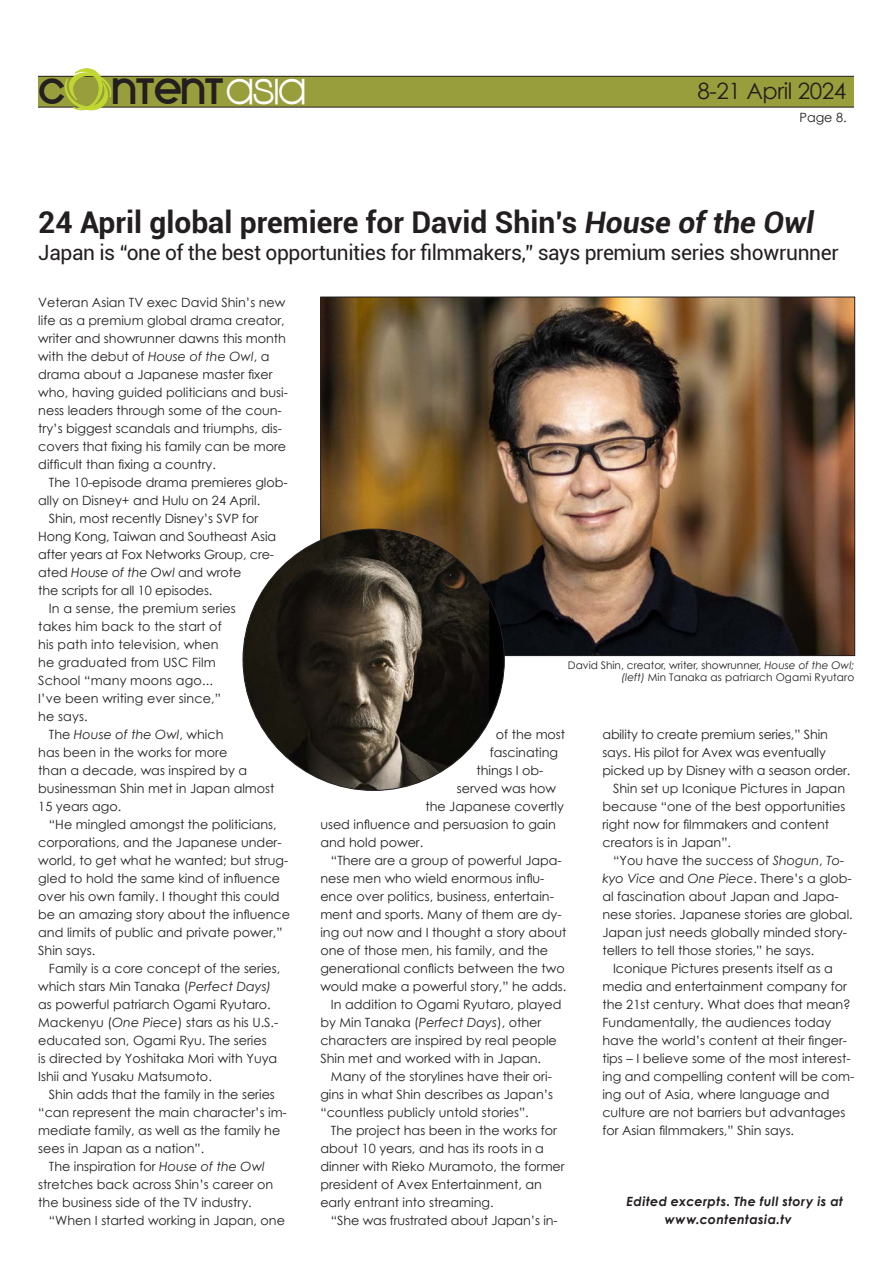
<style>
.page{position:relative;width:893px;height:1263px;background:#fff}
.page>*{position:absolute;margin:0;border:0;box-sizing:border-box;transform-origin:0 0}
.t1{font:41.1px "Kravitz Extra Thermal";letter-spacing:-.02em;color:#231f20}
.t2{font:700 30px "Roboto";color:#231f20}
.t3{font:22.5px "Century Gothic";letter-spacing:-.02em;color:#231f20}
.t4{font:21px "Roboto";letter-spacing:-.02em;color:#231f20}
.t5{font:12.75px/18px "Century Gothic";color:#231f20}
.t6{font:italic 700 12.75px/18px "Century Gothic";letter-spacing:.03em;color:#231f20}
.t7{font:italic 12.75px "Century Gothic";letter-spacing:-.005em;color:#231f20}
.t8{font:10.5px/12px "Century Gothic";color:#231f20;text-align:right}
.s1{font-family:"Kravitz Thermal";font-size:44.25px;color:#fff}
.s2{font-style:italic}
.s3{font-style:normal}
</style>
<div class="page">
<div style="left:32px;top:76px;width:831px;height:31px;background:#989e3c"></div>
<div style="left:31px;top:76px;width:832px;height:31px;border:1px solid #231f20"></div>
<div style="left:854px;top:70px;width:14px;height:41px;background:#fff"></div>
<div style="left:24px;top:70px;width:14px;height:41px;background:#fff"></div>
<svg style="left:62px;top:68px;width:50px;height:43px"></svg>
<img style="left:322px;top:299px;width:531px;height:355px">
<img style="left:243px;top:529px;width:261px;height:261px;border-radius:131px">
<h1 class="t1" style="left:38px;top:65px;width:268px">C NTENT<span class="s1">ASIA</span></h1>
<h3 class="t3" style="left:698px;top:77px;width:150px">8-21 April 2024</h3>
<p class="t5" style="left:799px;top:108px;width:49px">Page 8.</p>
<h2 class="t2" style="left:38px;top:201px;width:777px">24 April global premiere for David Shin’s <span class="s2">House of the Owl</span></h2>
<h3 class="t4" style="left:38px;top:238px;width:802px">Japan is “one of the best opportunities for filmmakers,” says premium series showrunner</h3>
<p class="t5" style="left:38px;top:293px;width:251px">Veteran Asian TV exec David Shin’s new life as a premium global drama creator, writer and showrunner dawns this month with the debut of <span class="s2">House of the Owl</span>, a drama about a Japanese master fixer who, having guided politicians and busi&shy;ness leaders through some of the coun&shy;try’s biggest scandals and triumphs, dis&shy;covers that fixing his family can be more difficult than fixing a country.</p>
<p class="t5" style="left:49px;top:473px;width:240px">The 10-episode drama premieres glob-</p>
<p class="t5" style="left:38px;top:491px;width:223px">ally on Disney+ and Hulu on 24 April.</p>
<p class="t5" style="left:49px;top:509px;width:211px">Shin, most recently Disney’s SVP for</p>
<p class="t5" style="left:38px;top:527px;width:239px">Hong Kong, Taiwan and Southeast Asia</p>
<p class="t5" style="left:38px;top:545px;width:237px">after years at Fox Networks Group, cre-</p>
<p class="t7" style="left:38px;top:564px;width:205px"><span class="s3">ated</span> House of the Owl <span class="s3">and wrote</span></p>
<p class="t5" style="left:38px;top:581px;width:176px">the scripts for all 10 episodes.</p>
<p class="t5" style="left:49px;top:599px;width:188px">In a sense, the premium series</p>
<p class="t5" style="left:38px;top:617px;width:185px">takes him back to the start of</p>
<p class="t5" style="left:38px;top:635px;width:182px">his path into television, when</p>
<p class="t5" style="left:38px;top:653px;width:179px">he graduated from USC Film</p>
<p class="t5" style="left:38px;top:671px;width:176px">School “many moons ago...</p>
<p class="t5" style="left:38px;top:689px;width:184px">I’ve been writing ever since,”</p>
<p class="t5" style="left:38px;top:707px;width:51px">he says.</p>
<p class="t7" style="left:49px;top:726px;width:176px"><span class="s3">The</span> House of the Owl<span class="s3">, which</span></p>
<p class="t5" style="left:38px;top:743px;width:191px">has been in the works for more</p>
<p class="t5" style="left:38px;top:761px;width:210px">than a decade, was inspired by a</p>
<p class="t5" style="left:38px;top:779px;width:238px">businessman Shin met in Japan almost</p>
<p class="t5" style="left:38px;top:797px;width:84px">15 years ago.</p>
<p class="t5" style="left:49px;top:815px;width:229px">“He mingled amongst the politicians,</p>
<p class="t5" style="left:38px;top:833px;width:245px">corporations, and the Japanese under-</p>
<p class="t5" style="left:38px;top:851px;width:252px">world, to get what he wanted; but strug-</p>
<p class="t5" style="left:38px;top:869px;width:243px">gled to hold the same kind of influence</p>
<p class="t5" style="left:38px;top:887px;width:243px">over his own family. I thought this could</p>
<p class="t5" style="left:38px;top:905px;width:253px">be an amazing story about the influence</p>
<p class="t5" style="left:38px;top:923px;width:246px">and limits of public and private power,”</p>
<p class="t5" style="left:38px;top:941px;width:58px">Shin says.</p>
<p class="t5" style="left:49px;top:959px;width:233px">Family is a core concept of the series,</p>
<p class="t5" style="left:38px;top:977px;width:235px">which stars Min Tanaka (<span class="s2">Perfect Days)</span></p>
<p class="t5" style="left:38px;top:995px;width:234px">as powerful patriarch Ogami Ryutaro.</p>
<p class="t5" style="left:38px;top:1013px;width:242px">Mackenyu (<span class="s2">One Piece</span>) stars as his U.S.-</p>
<p class="t5" style="left:38px;top:1031px;width:230px">educated son, Ogami Ryu. The series</p>
<p class="t5" style="left:38px;top:1049px;width:241px">is directed by Yoshitaka Mori with Yuya</p>
<p class="t5" style="left:38px;top:1067px;width:175px">Ishii and Yusaku Matsumoto.</p>
<p class="t5" style="left:49px;top:1085px;width:227px">Shin adds that the family in the series</p>
<p class="t5" style="left:38px;top:1103px;width:250px">“can represent the main character’s im-</p>
<p class="t5" style="left:38px;top:1121px;width:244px">mediate family, as well as the family he</p>
<p class="t5" style="left:38px;top:1139px;width:168px">sees in Japan as a nation”.</p>
<p class="t5" style="left:49px;top:1157px;width:217px">The inspiration for <span class="s2">House of the Owl</span></p>
<p class="t5" style="left:38px;top:1175px;width:236px">stretches back across Shin’s career on</p>
<p class="t5" style="left:38px;top:1193px;width:215px">the business side of the TV industry.</p>
<p class="t5" style="left:49px;top:1211px;width:238px">“When I started working in Japan, one</p>
<p class="t8" style="left:568px;top:659px;width:288px">David Shin, creator, writer, showrunner, <span class="s2">House of the Owl; (left)</span> Min Tanaka as patriarch Ogami Ryutaro</p>
<p class="t5" style="left:496px;top:725px;width:71px">of the most</p>
<p class="t5" style="left:490px;top:743px;width:70px">fascinating</p>
<p class="t5" style="left:476px;top:761px;width:69px">things I ob-</p>
<p class="t5" style="left:457px;top:779px;width:101px">served was how</p>
<p class="t5" style="left:425px;top:797px;width:140px">the Japanese covertly</p>
<p class="t5" style="left:320px;top:815px;width:237px">used influence and persuasion to gain</p>
<p class="t5" style="left:320px;top:833px;width:104px">and hold power.</p>
<p class="t5" style="left:331px;top:851px;width:232px">“There are a group of powerful Japa-</p>
<p class="t5" style="left:320px;top:869px;width:226px">nese men who wield enormous influ-</p>
<p class="t5" style="left:320px;top:887px;width:235px">ence over politics, business, entertain-</p>
<p class="t5" style="left:320px;top:905px;width:243px">ment and sports. Many of them are dy-</p>
<p class="t5" style="left:320px;top:923px;width:248px">ing out now and I thought a story about</p>
<p class="t5" style="left:320px;top:941px;width:229px">one of those men, his family, and the</p>
<p class="t5" style="left:320px;top:959px;width:246px">generational conflicts between the two</p>
<p class="t5" style="left:320px;top:977px;width:248px">would make a powerful story,” he adds.</p>
<p class="t5" style="left:331px;top:995px;width:232px">In addition to Ogami Ryutaro, played</p>
<p class="t5" style="left:320px;top:1013px;width:222px">by Min Tanaka (<span class="s2">Perfect Days</span>), other</p>
<p class="t5" style="left:320px;top:1031px;width:238px">characters are inspired by real people</p>
<p class="t5" style="left:320px;top:1049px;width:222px">Shin met and worked with in Japan.</p>
<p class="t5" style="left:331px;top:1067px;width:222px">Many of the storylines have their ori-</p>
<p class="t5" style="left:320px;top:1085px;width:234px">gins in what Shin describes as Japan’s</p>
<p class="t5" style="left:320px;top:1103px;width:210px">“countless publicly untold stories”.</p>
<p class="t5" style="left:331px;top:1121px;width:228px">The project has been in the works for</p>
<p class="t5" style="left:320px;top:1139px;width:225px">about 10 years, and has its roots in a</p>
<p class="t5" style="left:320px;top:1157px;width:246px">dinner with Rieko Muramoto, the former</p>
<p class="t5" style="left:320px;top:1175px;width:223px">president of Avex Entertainment, an</p>
<p class="t5" style="left:320px;top:1193px;width:175px">early entrant into streaming.</p>
<p class="t5" style="left:331px;top:1211px;width:228px">“She was frustrated about Japan’s in-</p>
<p class="t5" style="left:602px;top:725px;width:227px">ability to create premium series,” Shin</p>
<p class="t5" style="left:602px;top:743px;width:225px">says. His pilot for Avex was eventually</p>
<p class="t5" style="left:602px;top:761px;width:250px">picked up by Disney with a season order.</p>
<p class="t5" style="left:613px;top:779px;width:234px">Shin set up Iconique Pictures in Japan</p>
<p class="t5" style="left:602px;top:797px;width:244px">because “one of the best opportunities</p>
<p class="t5" style="left:602px;top:815px;width:228px">right now for filmmakers and content</p>
<p class="t5" style="left:602px;top:833px;width:130px">creators is in Japan”.</p>
<p class="t5" style="left:613px;top:851px;width:233px">“You have the success of <span class="s2">Shogun</span>, <span class="s2">To-</span></p>
<p class="t5" style="left:602px;top:869px;width:251px"><span class="s2">kyo Vice</span> and <span class="s2">One Piece</span>. There’s a glob-</p>
<p class="t5" style="left:602px;top:887px;width:238px">al fascination about Japan and Japa-</p>
<p class="t5" style="left:602px;top:905px;width:252px">nese stories. Japanese stories are global.</p>
<p class="t5" style="left:602px;top:923px;width:246px">Japan just needs globally minded story-</p>
<p class="t5" style="left:602px;top:941px;width:214px">tellers to tell those stories,” he says.</p>
<p class="t5" style="left:613px;top:959px;width:221px">Iconique Pictures presents itself as a</p>
<p class="t5" style="left:602px;top:977px;width:246px">media and entertainment company for</p>
<p class="t5" style="left:602px;top:995px;width:250px">the 21st century. What does that mean?</p>
<p class="t5" style="left:602px;top:1013px;width:230px">Fundamentally, the audiences today</p>
<p class="t5" style="left:602px;top:1031px;width:246px">have the world’s content at their finger-</p>
<p class="t5" style="left:602px;top:1049px;width:250px">tips – I believe some of the most interest-</p>
<p class="t5" style="left:602px;top:1067px;width:253px">ing and compelling content will be com-</p>
<p class="t5" style="left:602px;top:1085px;width:229px">ing out of Asia, where language and</p>
<p class="t5" style="left:602px;top:1103px;width:245px">culture are not barriers but advantages</p>
<p class="t5" style="left:602px;top:1121px;width:193px">for Asian filmmakers,” Shin says.</p>
<p class="t6" style="left:665px;top:1192px;width:180px;text-indent:-38px">Edited excerpts. The full story is at www.contentasia.tv</p>
</div>
